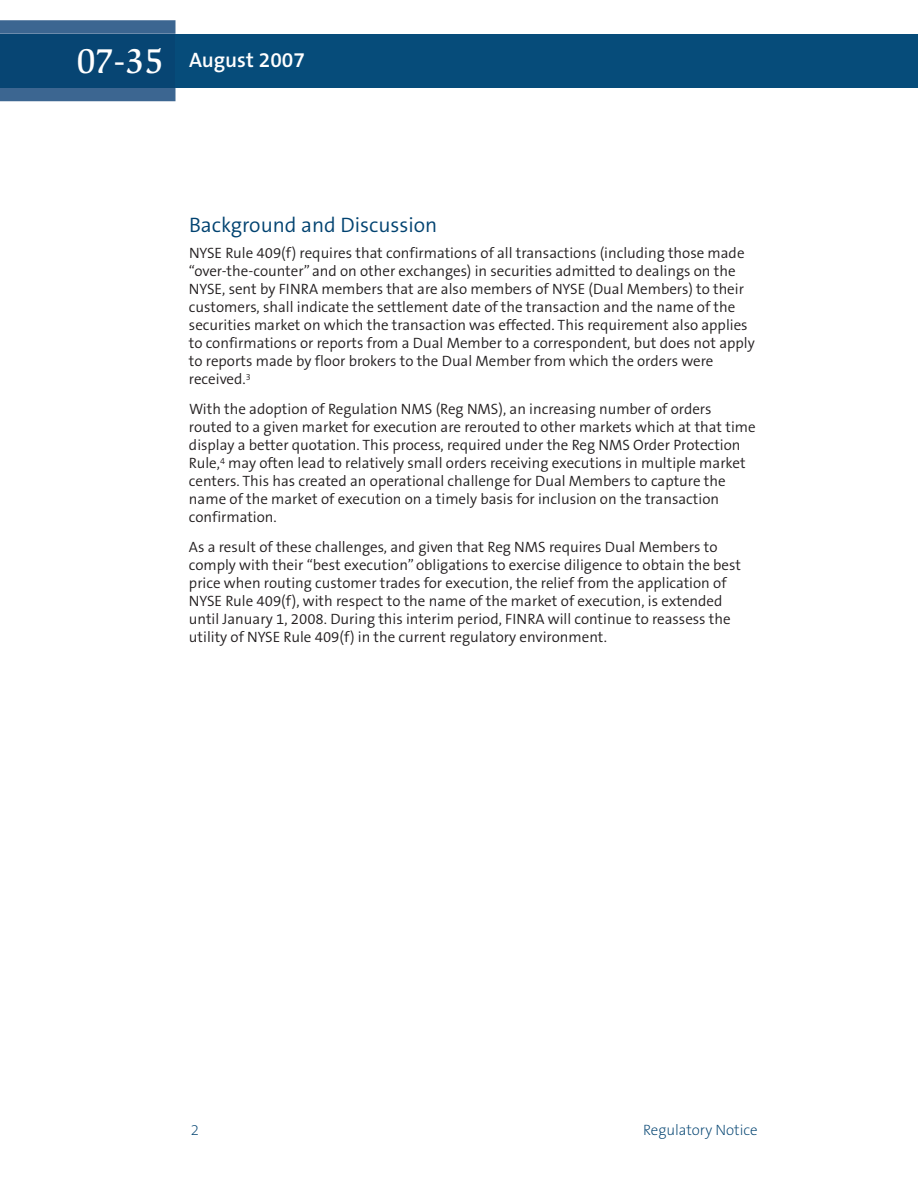
<style>
.page{position:relative;width:918px;height:1188px;background:#fff}
.page>*{position:absolute;margin:0;border:0;box-sizing:border-box;transform-origin:0 0}
.t1{font:500 36px "Slimbach LT";color:#fff}
.t2{font:300 21px "The Sans B4";color:#004270}
.t3{font:600 21px "The Sans B6";color:#fff}
.t4{font:300 15px/18px "The Sans B4";color:#231f20}
.t5{font:200 15px "The Sans B2";color:#004270}
</style>
<div class="page">
<div style="left:176px;top:34px;width:742px;height:54px;background:#064c7a"></div>
<svg style="left:0;top:20px;width:176px;height:81px;background:#406993"></svg>
<div style="left:0;top:34px;width:176px;height:54px;background:#074573"></div>
<h1 class="t1" style="left:76px;top:47px;width:89px">07-35</h1>
<h2 class="t3" style="left:189px;top:49px;width:118px">August 2007</h2>
<h2 class="t2" style="left:189px;top:214px;width:250px">Background and Discussion</h2>
<p class="t4" style="left:189px;top:245px;width:567px">NYSE Rule 409(f) requires that confirmations of all transactions (including those made “over-the-counter” and on other exchanges) in securities admitted to dealings on the NYSE, sent by FINRA members that are also members of NYSE (Dual Members) to their customers, shall indicate the settlement date of the transaction and the name of the securities market on which the transaction was effected. This requirement also applies to confirmations or reports from a Dual Member to a correspondent, but does not apply to reports made by floor brokers to the Dual Member from which the orders were received.<sup>3</sup></p>
<p class="t4" style="left:189px;top:401px;width:568px">With the adoption of Regulation NMS (Reg NMS), an increasing number of orders routed to a given market for execution are rerouted to other markets which at that time display a better quotation. This process, required under the Reg NMS Order Protection Rule,<sup>4</sup> may often lead to relatively small orders receiving executions in multiple market centers. This has created an operational challenge for Dual Members to capture the name of the market of execution on a timely basis for inclusion on the transaction confirmation.</p>
<p class="t4" style="left:189px;top:539px;width:554px">As a result of these challenges, and given that Reg NMS requires Dual Members to comply with their “best execution” obligations to exercise diligence to obtain the best price when routing customer trades for execution, the relief from the application of NYSE Rule 409(f), with respect to the name of the market of execution, is extended until January 1, 2008. During this interim period, FINRA will continue to reassess the utility of NYSE Rule 409(f) in the current regulatory environment.</p>
<p class="t5" style="left:191px;top:1122px;width:10px">2</p>
<p class="t5" style="left:643px;top:1122px;width:116px">Regulatory Notice</p>
</div>
